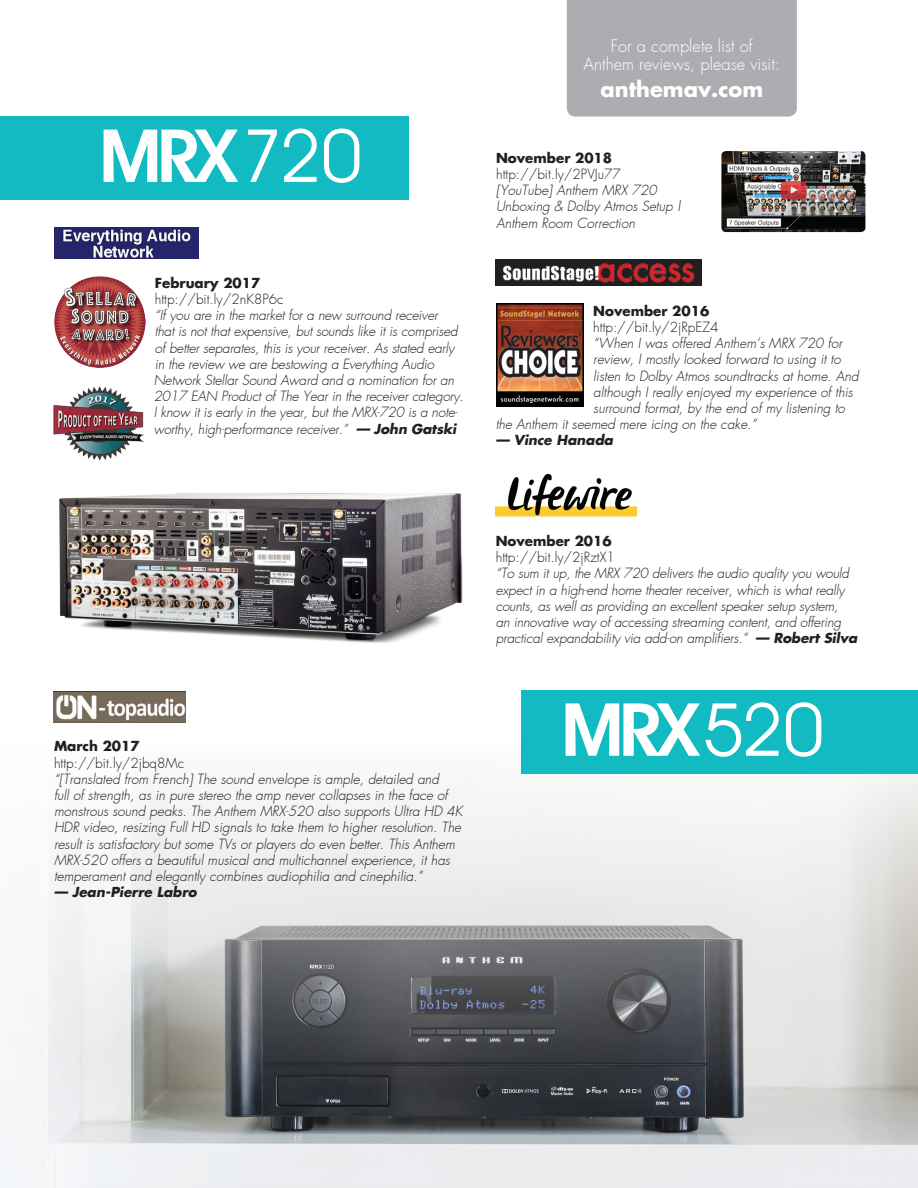
<style>
.page{position:relative;width:918px;height:1188px;background:#fff}
.page>*{position:absolute;margin:0;border:0;box-sizing:border-box;transform-origin:0 0}
.t1{font:600 73.65px "Avant Garde IT Cby BT";letter-spacing:-.06em;color:#fff}
.t2{font:700 21px "Futura";color:#fff}
.t3{font:300 16.5px/18px "Futura";color:#fff;text-align:center}
.t4{font:italic 300 13.5px/16.2px "Futura";color:#231f20}
.t5{font:300 13.5px "Futura";color:#231f20}
.t6{font:700 13.5px "Futura";color:#231f20}
.t7{font:italic 700 13.5px "Futura";color:#231f20}
.s1{font-weight:400}
.s2{font-weight:700}
</style>
<div class="page">
<img style="left:0;top:742px;width:918px;height:446px">
<div style="left:567px;top:0;width:230px;height:117px;background:#acadb1"></div>
<div style="left:0;top:116px;width:409px;height:84px;background:#12bbc2"></div>
<div style="left:522px;top:690px;width:396px;height:83px;background:#12bbc2"></div>
<div style="left:496px;top:259px;width:206px;height:27px;background:#231f20"></div>
<img style="left:503px;top:263px;width:191px;height:19px">
<img style="left:496px;top:304px;width:88px;height:103px">
<img style="left:496px;top:473px;width:140px;height:43px">
<img style="left:55px;top:228px;width:144px;height:31px">
<img style="left:54px;top:691px;width:131px;height:31px">
<img style="left:54px;top:276px;width:92px;height:92px">
<img style="left:59px;top:493px;width:404px;height:150px">
<img style="left:53px;top:386px;width:91px;height:75px">
<img style="left:721px;top:151px;width:144px;height:81px">
<h1 class="t1" style="left:99px;top:112px;width:265px">MRX<span class="s1">720</span></h1>
<p class="t6" style="left:155px;top:273px;width:107px">February 2017</p>
<p class="t5" style="left:155px;top:290px;width:130px">http://bit.ly/2nK8P6c</p>
<p class="t4" style="left:154px;top:307px;width:312px">“If you are in the market for a new surround receiver<br>that is not that expensive, but sounds like it is comprised of better separates, this is your receiver. As stated early in the review we are bestowing a Everything Audio Network Stellar Sound Award and a nomination for an 2017 EAN Product of The Year in the receiver category.<br>I know it is early in the year, but the MRX-720 is a note&shy;worthy, high-performance receiver.” <span class="s2">— John Gatski</span></p>
<p class="t3" style="left:584px;top:37px;width:198px">For a complete list of<br>Anthem reviews, please visit:</p>
<h2 class="t2" style="left:601px;top:75px;width:164px">anthemav.com</h2>
<p class="t6" style="left:496px;top:148px;width:118px">November 2018</p>
<p class="t5" style="left:496px;top:166px;width:126px">http://bit.ly/2PVJu77</p>
<p class="t4" style="left:496px;top:182px;width:187px">[YouTube] Anthem MRX 720<br>Unboxing &amp; Dolby Atmos Setup |<br>Anthem Room Correction</p>
<p class="t6" style="left:593px;top:301px;width:118px">November 2016</p>
<p class="t5" style="left:593px;top:319px;width:127px">http://bit.ly/2jRpEZ4</p>
<p class="t4" style="left:593px;top:335px;width:250px">“When I was offered Anthem’s MRX 720 for</p>
<p class="t4" style="left:593px;top:352px;width:249px">review, I mostly looked forward to using it to</p>
<p class="t4" style="left:593px;top:368px;width:267px">listen to Dolby Atmos soundtracks at home. And</p>
<p class="t4" style="left:593px;top:384px;width:261px">although I really enjoyed my experience of this</p>
<p class="t4" style="left:593px;top:400px;width:253px">surround format, by the end of my listening to</p>
<p class="t4" style="left:496px;top:416px;width:262px">the Anthem it seemed mere icing on the cake.”</p>
<p class="t7" style="left:496px;top:431px;width:119px">— Vince Hanada</p>
<p class="t6" style="left:54px;top:737px;width:87px">March 2017</p>
<p class="t5" style="left:54px;top:754px;width:132px">http://bit.ly/2jbq8Mc</p>
<p class="t4" style="left:54px;top:771px;width:410px">“[Translated from French] The sound envelope is ample, detailed and<br>full of strength, as in pure stereo the amp never collapses in the face of monstrous sound peaks. The Anthem MRX-520 also supports Ultra HD 4K HDR video, resizing Full HD signals to take them to higher resolution. The result is satisfactory but some TVs or players do even better. This Anthem MRX-520 offers a beautiful musical and multichannel experience, it has temperament and elegantly combines audiophilia and cinephilia.”</p>
<p class="t7" style="left:54px;top:883px;width:144px">— Jean-Pierre Labro</p>
<p class="t6" style="left:496px;top:531px;width:118px">November 2016</p>
<p class="t5" style="left:496px;top:549px;width:121px">http://bit.ly/2jRztX1</p>
<p class="t4" style="left:496px;top:565px;width:363px">“To sum it up, the MRX 720 delivers the audio quality you would expect in a high-end home theater receiver, which is what really counts, as well as providing an excellent speaker setup system,<br>an innovative way of accessing streaming content, and offering practical expandability via add-on amplifiers.” <span class="s2">— Robert Silva</span></p>
<h1 class="t1" style="left:561px;top:685px;width:265px">MRX<span class="s1">520</span></h1>
</div>
